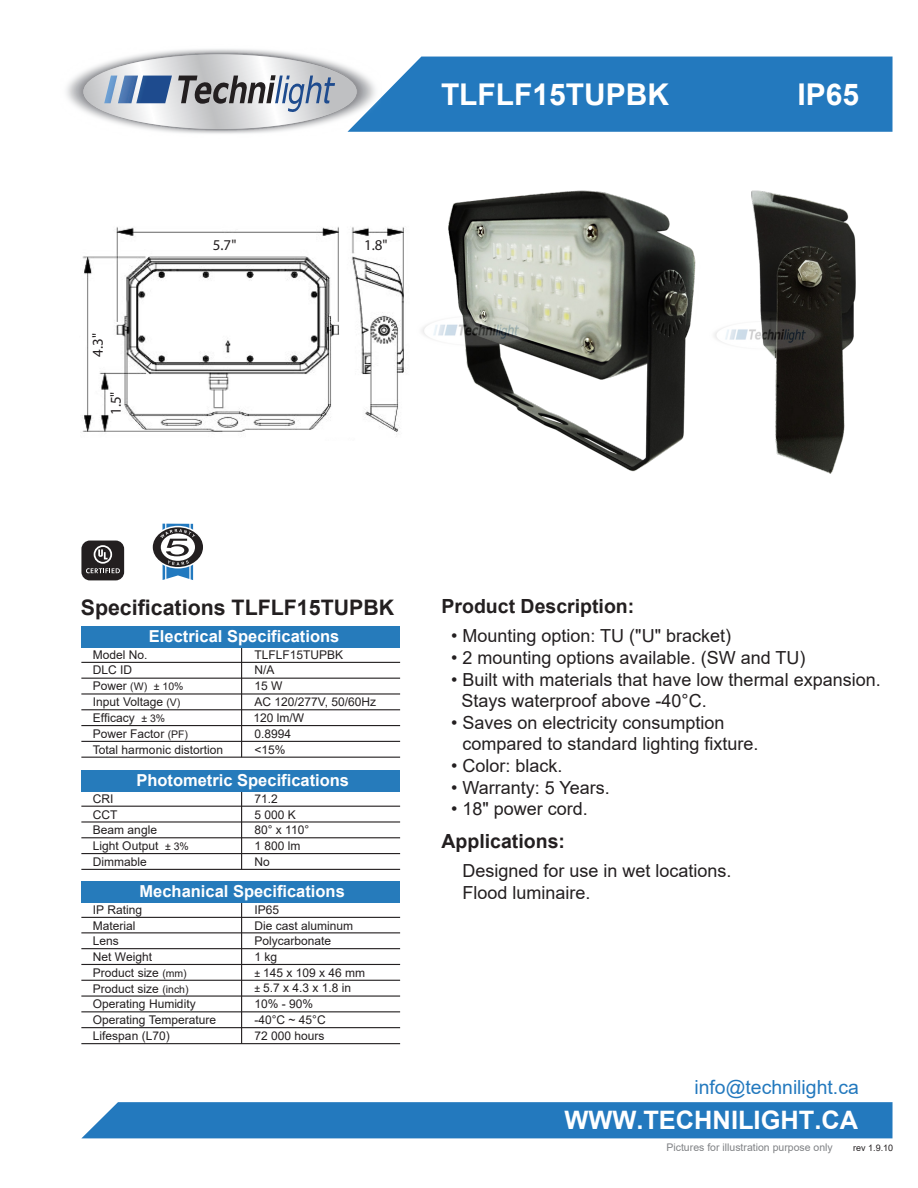
<style>
.page{position:relative;width:918px;height:1188px;background:#fff}
.page>*{position:absolute;margin:0;border:0;box-sizing:border-box;transform-origin:0 0}
.t1{font:700 30px "Arial";color:#fff}
.t2{font:700 25.35px "Arial";color:#fff}
.t3{font:700 21.3px "Arial";color:#231f20}
.t4{font:700 19.5px "Arial";color:#231f20}
.t5{font:19.35px "Arial";color:#2379be}
.t6{font:18px/21.6px "Arial";color:#231f20}
.t7{font:700 16.5px "Arial";color:#fff}
.t8{font:15px "Myriad Pro";color:#231f20}
.t9{font:12px/15.8px "Arial";color:#231f20}
.t10{font:10.5px "Arial";color:#808285}
.t11{font:10.5px "Arial";color:#231f20}
.t12{font:9px "Arial";color:#231f20}
.s1{font-size:12px}
.s2{font-size:10.5px}
</style>
<div class="page">
<div style="left:82px;top:1102px;width:811px;height:36px;background:#2379be"></div>
<div style="left:382px;top:57px;width:511px;height:75px;background:#2379be"></div>
<img style="left:421px;top:190px;width:212px;height:282px">
<img style="left:633px;top:190px;width:223px;height:284px">
<img style="left:66px;top:49px;width:316px;height:85px">
<svg style="left:83px;top:54px;width:274px;height:75px"></svg>
<svg style="left:104px;top:76px;width:68px;height:27px;background:#6586b3"></svg>
<svg style="left:178px;top:75px;width:157px;height:41px;background:#a6aab1"></svg>
<img style="left:82px;top:227px;width:322px;height:208px">
<hr style="left:241px;top:899px;width:1px;height:145px;background:#231f20">
<hr style="left:81px;top:932px;width:319px;height:1px;background:#231f20">
<hr style="left:81px;top:917px;width:319px;height:1px;background:#231f20">
<hr style="left:81px;top:948px;width:319px;height:1px;background:#231f20">
<hr style="left:81px;top:964px;width:319px;height:1px;background:#231f20">
<hr style="left:81px;top:980px;width:319px;height:1px;background:#231f20">
<hr style="left:81px;top:995px;width:319px;height:2px;background:#231f20">
<hr style="left:81px;top:1011px;width:319px;height:1px;background:#231f20">
<hr style="left:81px;top:1027px;width:319px;height:1px;background:#231f20">
<hr style="left:241px;top:790px;width:1px;height:79px;background:#231f20">
<hr style="left:81px;top:806px;width:319px;height:1px;background:#231f20">
<hr style="left:81px;top:821px;width:319px;height:2px;background:#231f20">
<hr style="left:81px;top:837px;width:319px;height:1px;background:#231f20">
<hr style="left:81px;top:853px;width:319px;height:1px;background:#231f20">
<hr style="left:81px;top:869px;width:319px;height:1px;background:#231f20">
<div style="left:81px;top:770px;width:319px;height:21px;background:#267bbb"></div>
<hr style="left:241px;top:646px;width:1px;height:111px;background:#231f20">
<hr style="left:81px;top:693px;width:319px;height:2px;background:#231f20">
<hr style="left:81px;top:709px;width:319px;height:1px;background:#231f20">
<hr style="left:81px;top:725px;width:319px;height:1px;background:#231f20">
<hr style="left:81px;top:741px;width:319px;height:1px;background:#231f20">
<div style="left:81px;top:626px;width:319px;height:21px;background:#267bbb"></div>
<div style="left:81px;top:881px;width:319px;height:21px;background:#267bbb"></div>
<hr style="left:81px;top:757px;width:319px;height:1px;background:#231f20">
<hr style="left:81px;top:1043px;width:319px;height:1px;background:#231f20">
<hr style="left:81px;top:662px;width:319px;height:1px;background:#231f20">
<hr style="left:81px;top:678px;width:319px;height:1px;background:#231f20">
<svg style="left:152px;top:524px;width:51px;height:56px"></svg>
<div style="left:81px;top:541px;width:43px;height:39px;background:#231f20;border-radius:8px"></div>
<svg style="left:86px;top:545px;width:34px;height:28px"></svg>
<p class="t8" style="left:89px;top:357px;width:25px;rotate:-90deg">4.3"</p>
<p class="t8" style="left:107px;top:415px;width:25px;rotate:-90deg">1.5"</p>
<p class="t8" style="left:213px;top:235px;width:25px">5.7"</p>
<p class="t8" style="left:364px;top:235px;width:25px">1.8"</p>
<h1 class="t1" style="left:441px;top:74px;width:230px">TLFLF15TUPBK</h1>
<h1 class="t1" style="left:797px;top:74px;width:63px">IP65</h1>
<h3 class="t3" style="left:81px;top:592px;width:315px">Specifications TLFLF15TUPBK</h3>
<h3 class="t7" style="left:149px;top:624px;width:192px">Electrical Specifications</h3>
<p class="t9" style="left:254px;top:647px;width:90px">TLFLF15TUPBK</p>
<p class="t9" style="left:254px;top:694px;width:123px">AC 120/277V, 50/60Hz</p>
<p class="t9" style="left:254px;top:726px;width:38px">0.8994</p>
<p class="t9" style="left:93px;top:647px;width:56px">Model No.</p>
<p class="t11" style="left:93px;top:679px;width:92px"><span class="s1">Power</span> (W) ± 10%</p>
<p class="t9" style="left:93px;top:694px;width:97px">Input Voltage <span class="s2">(V)<br></span>Efficacy <span class="s2">± 3%<br></span>Power Factor <span class="s2">(PF)</span></p>
<p class="t9" style="left:93px;top:662px;width:41px">DLC ID</p>
<p class="t9" style="left:255px;top:662px;width:22px">N/A</p>
<p class="t9" style="left:255px;top:678px;width:30px">15 W</p>
<p class="t9" style="left:254px;top:710px;width:52px">120 lm/W</p>
<p class="t9" style="left:93px;top:742px;width:132px">Total harmonic distortion</p>
<p class="t9" style="left:254px;top:741px;width:33px">&lt;15%</p>
<h3 class="t7" style="left:136px;top:768px;width:214px">Photometric Specifications</h3>
<p class="t9" style="left:93px;top:791px;width:97px">CRI<br>CCT<br>Beam angle<br>Light Output <span class="s2">± 3%<br></span>Dimmable</p>
<p class="t9" style="left:255px;top:791px;width:25px">71.2</p>
<p class="t9" style="left:254px;top:807px;width:56px">5 000 K<br>80° x 110°<br>1 800 lm<br>No</p>
<h3 class="t7" style="left:140px;top:879px;width:207px">Mechanical Specifications</h3>
<p class="t9" style="left:93px;top:902px;width:95px">IP Rating<br>Material<br>Lens<br>Net Weight<br>Product size <span class="s2">(mm)</span></p>
<p class="t9" style="left:254px;top:902px;width:112px">IP65<br>Die cast aluminum<br>Polycarbonate<br>1 kg<br><span class="s2">±</span> 145 x 109 x 46 mm</p>
<p class="t9" style="left:93px;top:980px;width:97px">Product size <span class="s2">(inch)</span></p>
<p class="t9" style="left:254px;top:980px;width:98px"><span class="s2">±</span> 5.7 x 4.3 x 1.8 in</p>
<p class="t9" style="left:93px;top:996px;width:125px">Operating Humidity<br>Operating Temperature</p>
<p class="t9" style="left:254px;top:996px;width:73px">10% - 90% -40°C ~ 45°C</p>
<p class="t9" style="left:93px;top:1028px;width:78px">Lifespan (L70)</p>
<p class="t9" style="left:254px;top:1028px;width:72px">72 000 hours</p>
<h3 class="t4" style="left:441px;top:593px;width:194px">Product Description:</h3>
<h3 class="t6" style="left:451px;top:625px;width:281px">• Mounting option: TU ("U" bracket)</h3>
<h3 class="t6" style="left:451px;top:647px;width:356px">• 2 mounting options available. (SW and TU)</h3>
<h3 class="t6" style="left:461px;top:668px;width:421px;text-indent:-10px">• Built with materials that have low thermal expansion.<br>Stays waterproof above -40°C.</h3>
<h3 class="t6" style="left:463px;top:712px;width:298px;text-indent:-11px">• Saves on electricity consumption compared to standard lighting fixture.</h3>
<h3 class="t6" style="left:451px;top:755px;width:113px">• Color: black.</h3>
<h3 class="t6" style="left:451px;top:776px;width:160px">• Warranty: 5 Years.</h3>
<h3 class="t6" style="left:451px;top:798px;width:138px">• 18" power cord.</h3>
<h3 class="t4" style="left:441px;top:828px;width:125px">Applications:</h3>
<h3 class="t6" style="left:463px;top:860px;width:271px">Designed for use in wet locations.<br>Flood luminaire.</h3>
<h3 class="t5" style="left:694px;top:1074px;width:166px">info@technilight.ca</h3>
<h2 class="t2" style="left:564px;top:1102px;width:295px">WWW.TECHNILIGHT.CA</h2>
<p class="t10" style="left:666px;top:1140px;width:168px">Pictures for illustration purpose only</p>
<p class="t12" style="left:853px;top:1142px;width:42px">rev 1.9.10</p>
</div>
